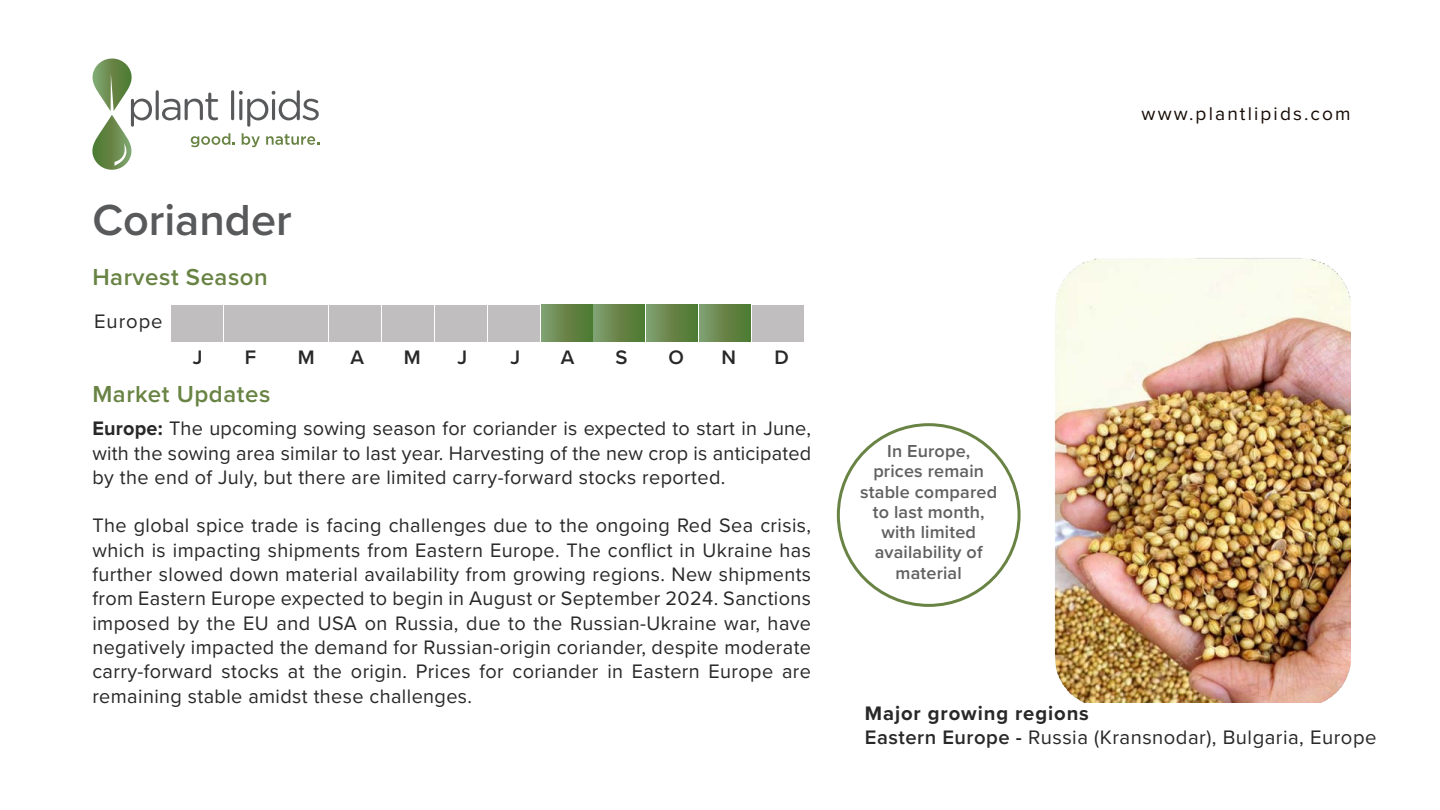
<style>
.page{position:relative;width:1440px;height:810px;background:#fff}
.page>*{position:absolute;margin:0;border:0;box-sizing:border-box;transform-origin:0 0}
.t1{font:600 45px "Proxima Nova";color:#58595b}
.t2{font:600 24px "Proxima Nova";letter-spacing:.025em;color:#688343}
.t3{font:20.25px/24.3px "Proxima Nova";letter-spacing:.02em;color:#282828;text-align:justify}
.t4{font:600 20.25px "Proxima Nova";color:#282828}
.t5{font:19.12px "Proxima Nova";letter-spacing:.11em;color:#160a04}
.t6{font:600 18px/20.2px "Proxima Nova";letter-spacing:.01em;color:#606060;text-align:center}
.s1{font-weight:700}
.s2{font-weight:600}
</style>
<div class="page">
<img style="left:1054px;top:258px;width:296px;height:444px">
<hr style="left:156px;top:90px;width:3px;height:30px;background:#58595b;border-radius:2px">
<svg style="left:162px;top:93px;width:56px;height:27px"></svg>
<hr style="left:231px;top:90px;width:3px;height:30px;background:#58595b;border-radius:2px">
<svg style="left:239px;top:90px;width:80px;height:37px"></svg>
<svg style="left:92px;top:58px;width:60px;height:112px"></svg>
<svg style="left:191px;top:133px;width:44px;height:14px"></svg>
<svg style="left:242px;top:133px;width:18px;height:14px"></svg>
<svg style="left:266px;top:134px;width:53px;height:11px"></svg>
<div style="left:171px;top:305px;width:51px;height:36px;background:#c0bebe"></div>
<div style="left:224px;top:305px;width:51px;height:36px;background:#c0bebe"></div>
<div style="left:277px;top:305px;width:51px;height:36px;background:#c0bebe"></div>
<div style="left:330px;top:305px;width:51px;height:36px;background:#c0bebe"></div>
<div style="left:383px;top:305px;width:51px;height:36px;background:#c0bebe"></div>
<div style="left:435px;top:305px;width:51px;height:36px;background:#c0bebe"></div>
<div style="left:488px;top:305px;width:51px;height:36px;background:#c0bebe"></div>
<div style="left:541px;top:305px;width:51px;height:36px;background:linear-gradient(to right,#829c6d,#4d742b)"></div>
<div style="left:594px;top:305px;width:51px;height:36px;background:linear-gradient(to right,#819b6d,#4d742b)"></div>
<div style="left:647px;top:305px;width:51px;height:36px;background:linear-gradient(to right,#819b6c,#4d742b)"></div>
<div style="left:700px;top:305px;width:51px;height:36px;background:linear-gradient(to right,#819b6c,#4d742b)"></div>
<div style="left:752px;top:305px;width:51px;height:36px;background:#c0bebe"></div>
<h1 class="t1" style="left:92px;top:186px;width:201px">Coriander</h1>
<p class="t2" style="left:92px;top:260px;width:177px">Harvest Season</p>
<p class="t3" style="left:94px;top:308px;width:70px">Europe</p>
<p class="t4" style="left:193px;top:342px;width:11px">J</p>
<p class="t4" style="left:245px;top:342px;width:13px">F</p>
<p class="t4" style="left:298px;top:342px;width:18px">M</p>
<p class="t4" style="left:351px;top:342px;width:15px">A</p>
<p class="t4" style="left:404px;top:342px;width:18px">M</p>
<p class="t4" style="left:458px;top:342px;width:11px">J</p>
<p class="t4" style="left:511px;top:342px;width:11px">J</p>
<p class="t4" style="left:561px;top:342px;width:15px">A</p>
<p class="t4" style="left:616px;top:342px;width:14px">S</p>
<p class="t4" style="left:669px;top:342px;width:17px">O</p>
<p class="t4" style="left:722px;top:342px;width:16px">N</p>
<p class="t4" style="left:775px;top:342px;width:16px">D</p>
<p class="t2" style="left:92px;top:376px;width:179px">Market Updates</p>
<p class="t3" style="left:92px;top:415px;width:720px"><span class="s1">Europe:</span> The upcoming sowing season for coriander is expected to start in June, with the sowing area similar to last year. Harvesting of the new crop is anticipated by the end of July, but there are limited carry-forward stocks reported.</p>
<p class="t3" style="left:92px;top:513px;width:720px">The global spice trade is facing challenges due to the ongoing Red Sea crisis, which is impacting shipments from Eastern Europe. The conflict in Ukraine has further slowed down material availability from growing regions. New shipments from Eastern Europe expected to begin in August or September 2024. Sanctions imposed by the EU and USA on Russia, due to the Russian-Ukraine war, have negatively impacted the demand for Russian-origin coriander, despite moderate carry-forward stocks at the origin. Prices for coriander in Eastern Europe are remaining stable amidst these challenges.</p>
<p class="t6" style="left:860px;top:440px;width:138px">In Europe, prices remain stable compared to last month, with limited availability of material</p>
<p class="t5" style="left:1142px;top:100px;width:211px">www.plantlipids.com</p>
<p class="t3" style="left:865px;top:700px;width:513px"><span class="s1">Major growing regions<br></span><span class="s2">Eastern Europe -</span> Russia (Kransnodar), Bulgaria, Europe</p>
</div>
